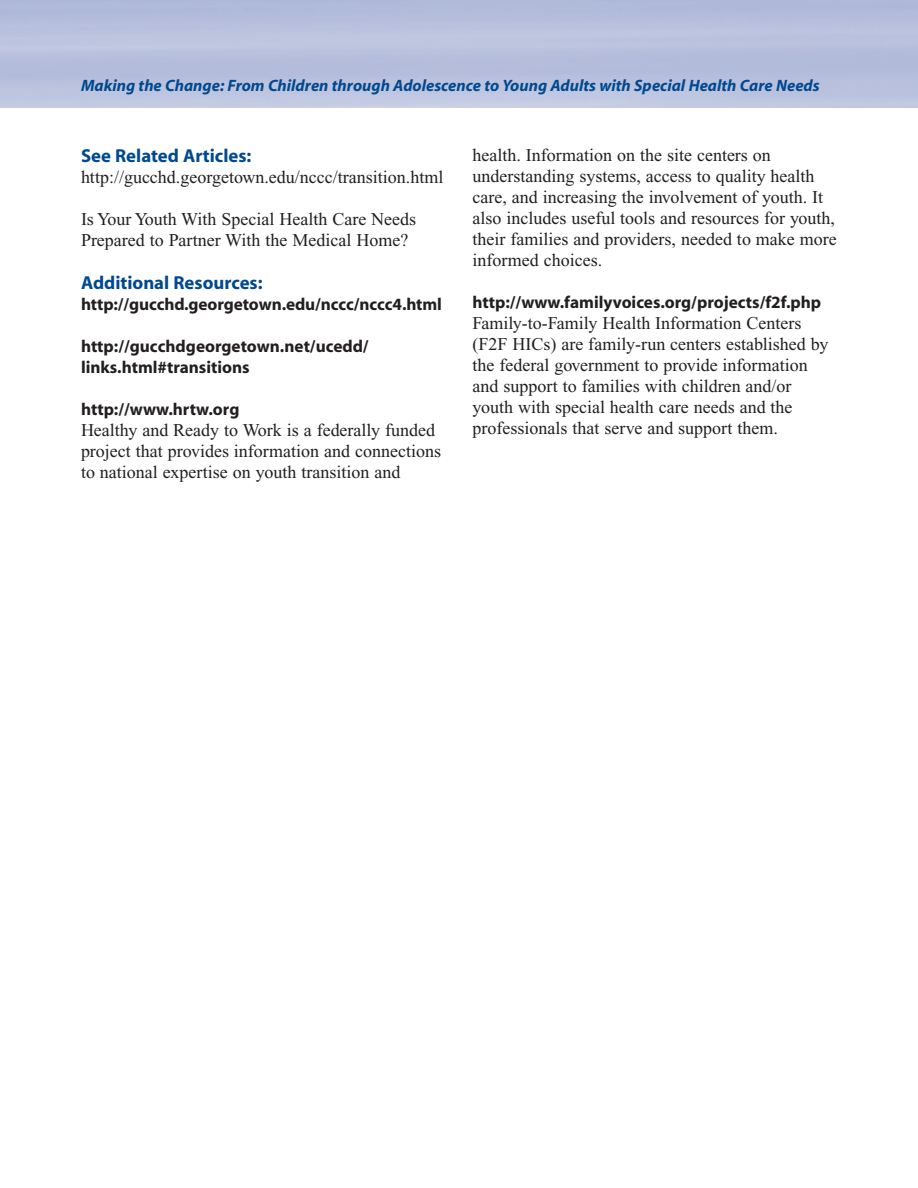
<style>
.page{position:relative;width:918px;height:1188px;background:#fff}
.page>*{position:absolute;margin:0;border:0;box-sizing:border-box;transform-origin:0 0}
.t1{font:700 18.75px "Myriad";color:#004990}
.t2{font:18px/21px "Times New Roman";color:#231f20}
.t3{font:700 17.25px/21px "Myriad";color:#231f20}
.t4{font:italic 700 16.5px "Myriad";color:#004990}
</style>
<div class="page">
<p class="t4" style="left:81px;top:80px;width:740px">Making the Change: From Children through Adolescence to Young Adults with Special Health Care Needs</p>
<p class="t1" style="left:81px;top:148px;width:172px">See Related Articles:</p>
<p class="t2" style="left:81px;top:168px;width:364px">http://gucchd.georgetown.edu/nccc/transition.html</p>
<p class="t2" style="left:81px;top:210px;width:337px">Is Your Youth With Special Health Care Needs<br>Prepared to Partner With the Medical Home?</p>
<p class="t1" style="left:81px;top:275px;width:183px">Additional Resources:</p>
<p class="t3" style="left:81px;top:295px;width:363px">http://gucchd.georgetown.edu/nccc/nccc4.html</p>
<p class="t3" style="left:81px;top:337px;width:289px">http://gucchdgeorgetown.net/ucedd/ links.html#transitions</p>
<p class="t3" style="left:81px;top:400px;width:160px">http://www.hrtw.org</p>
<p class="t2" style="left:81px;top:421px;width:362px">Healthy and Ready to Work is a federally funded project that provides information and connections to national expertise on youth transition and</p>
<p class="t2" style="left:472px;top:146px;width:366px">health. Information on the site centers on understanding systems, access to quality health care, and increasing the involvement of youth. It also includes useful tools and resources for youth, their families and providers, needed to make more informed choices.</p>
<p class="t3" style="left:472px;top:293px;width:350px">http://www.familyvoices.org/projects/f2f.php</p>
<p class="t2" style="left:472px;top:314px;width:357px">Family-to-Family Health Information Centers (F2F HICs) are family-run centers established by the federal government to provide information and support to families with children and/or youth with special health care needs and the professionals that serve and support them.</p>
</div>
